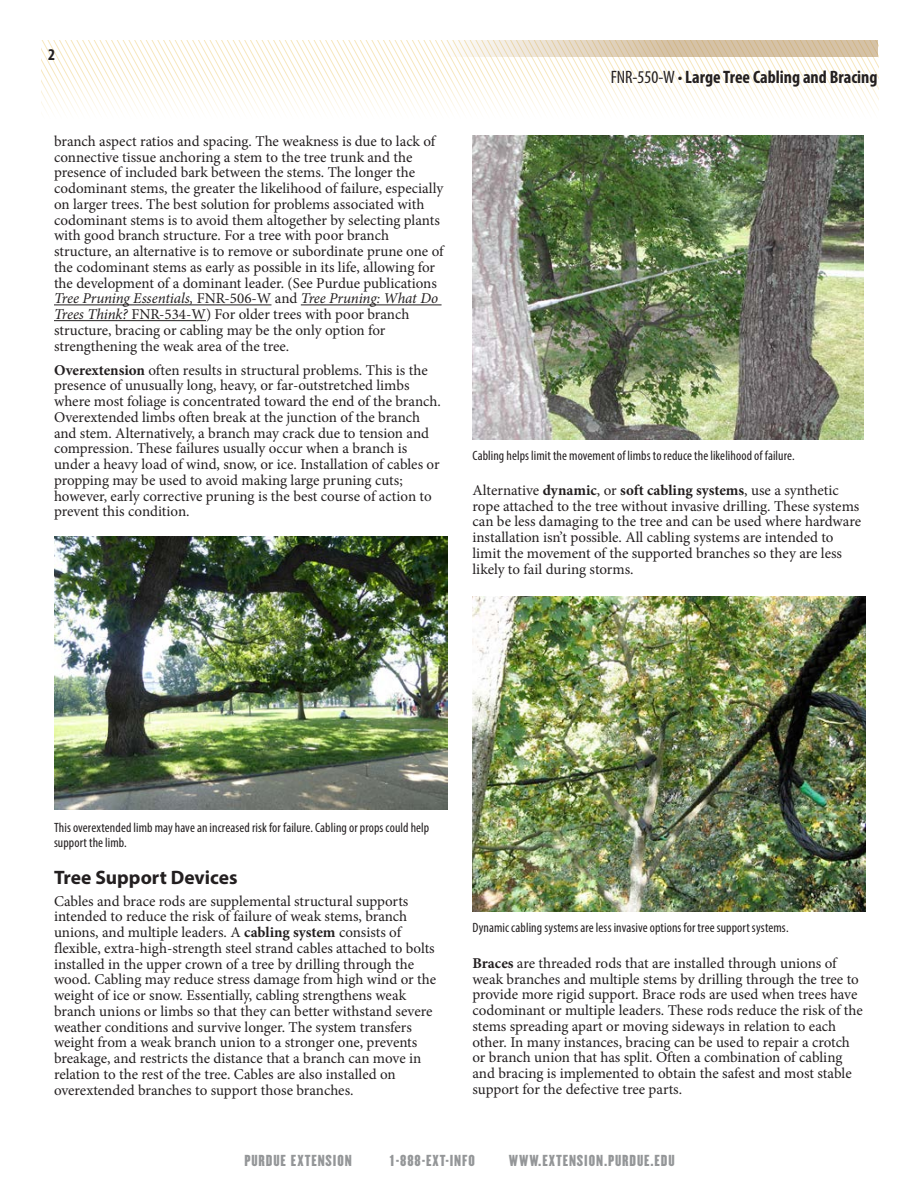
<style>
.page{position:relative;width:918px;height:1188px;background:#fff}
.page>*{position:absolute;margin:0;border:0;box-sizing:border-box;transform-origin:0 0}
.Head_1{font:700 19.5px "Myriad Pro";color:#231f20}
.t1{font:700 condensed 18px "Myriad Pro";color:#231f20}
.t2{font:700 condensed 16.5px "Myriad Pro";color:#231f20}
.Text_1{font:15px/15.8px "Minion Pro";letter-spacing:-.005em;color:#231f20}
.t3{font:13.95px "Champion Liteweight";letter-spacing:.06em;color:#949698;scale:1.05 1}
.t4{font:condensed 13.5px/15px "Myriad Pro";letter-spacing:.005em;color:#231f20}
.s1{font-style:italic}
.s2{font-weight:700}
.s3{font-weight:400}
</style>
<div class="page">
<svg style="left:41px;top:40px;width:837px;height:72px"></svg>
<svg style="left:279px;top:40px;width:599px;height:17px"></svg>
<hr style="left:54px;top:305px;width:217px;height:1px;background:#231f20">
<hr style="left:301px;top:305px;width:141px;height:1px;background:#231f20">
<hr style="left:54px;top:320px;width:152px;height:1px;background:#231f20">
<img style="left:54px;top:537px;width:394px;height:273px">
<img style="left:472px;top:135px;width:392px;height:304px">
<img style="left:472px;top:597px;width:393px;height:315px">
<p class="t2" style="left:48px;top:45px;width:9px">2</p>
<p class="Text_1" style="left:54px;top:133px;width:391px">branch aspect ratios and spacing. The weakness is due to lack of connective tissue anchoring a stem to the tree trunk and the presence of included bark between the stems. The longer the codominant stems, the greater the likelihood of failure, especially on larger trees. The best solution for problems associated with codominant stems is to avoid them altogether by selecting plants with good branch structure. For a tree with poor branch structure, an alternative is to remove or subordinate prune one of the codominant stems as early as possible in its life, allowing for the development of a dominant leader. (See Purdue publications <span class="s1">Tree Pruning Essentials,</span> FNR-506-W and <span class="s1">Tree Pruning: What Do Trees Think?</span> FNR-534-W) For older trees with poor branch structure, bracing or cabling may be the only option for strengthening the weak area of the tree.</p>
<p class="Text_1" style="left:54px;top:362px;width:388px"><span class="s2">Overextension</span> often results in structural problems. This is the presence of unusually long, heavy, or far-outstretched limbs where most foliage is concentrated toward the end of the branch.<br>Overextended limbs often break at the junction of the branch and stem. Alternatively, a branch may crack due to tension and compression. These failures usually occur when a branch is under a heavy load of wind, snow, or ice. Installation of cables or propping may be used to avoid making large pruning cuts; however, early corrective pruning is the best course of action to prevent this condition.</p>
<p class="t1" style="left:611px;top:65px;width:268px"><span class="s3">FNR-550-W •</span> Large Tree Cabling and Bracing</p>
<p class="t4" style="left:472px;top:448px;width:324px">Cabling helps limit the movement of limbs to reduce the likelihood of failure.</p>
<p class="Text_1" style="left:472px;top:482px;width:390px">Alternative <span class="s2">dynamic</span>, or <span class="s2">soft cabling systems</span>, use a synthetic rope attached to the tree without invasive drilling. These systems can be less damaging to the tree and can be used where hardware installation isn’t possible. All cabling systems are intended to limit the movement of the supported branches so they are less likely to fail during storms.</p>
<p class="t4" style="left:54px;top:820px;width:377px">This overextended limb may have an increased risk for failure. Cabling or props could help support the limb.</p>
<p class="Head_1" style="left:54px;top:865px;width:185px">Tree Support Devices</p>
<p class="Text_1" style="left:54px;top:893px;width:384px">Cables and brace rods are supplemental structural supports intended to reduce the risk of failure of weak stems, branch unions, and multiple leaders. A <span class="s2">cabling system</span> consists of flexible, extra-high-strength steel strand cables attached to bolts installed in the upper crown of a tree by drilling through the wood. Cabling may reduce stress damage from high wind or the weight of ice or snow. Essentially, cabling strengthens weak branch unions or limbs so that they can better withstand severe weather conditions and survive longer. The system transfers weight from a weak branch union to a stronger one, prevents breakage, and restricts the distance that a branch can move in relation to the rest of the tree. Cables are also installed on overextended branches to support those branches.</p>
<p class="t4" style="left:472px;top:920px;width:318px">Dynamic cabling systems are less invasive options for tree support systems.</p>
<p class="Text_1" style="left:472px;top:955px;width:392px"><span class="s2">Braces</span> are threaded rods that are installed through unions of weak branches and multiple stems by drilling through the tree to provide more rigid support. Brace rods are used when trees have codominant or multiple leaders. These rods reduce the risk of the stems spreading apart or moving sideways in relation to each other. In many instances, bracing can be used to repair a crotch or branch union that has split. Often a combination of cabling and bracing is implemented to obtain the safest and most stable support for the defective tree parts.</p>
<p class="t3" style="left:244px;top:1149px;width:104px">PURDUE EXTENSION</p>
<p class="t3" style="left:390px;top:1149px;width:82px">1-888-EXT-INFO</p>
<p class="t3" style="left:509px;top:1149px;width:159px">WWW.EXTENSION.PURDUE.EDU</p>
</div>
